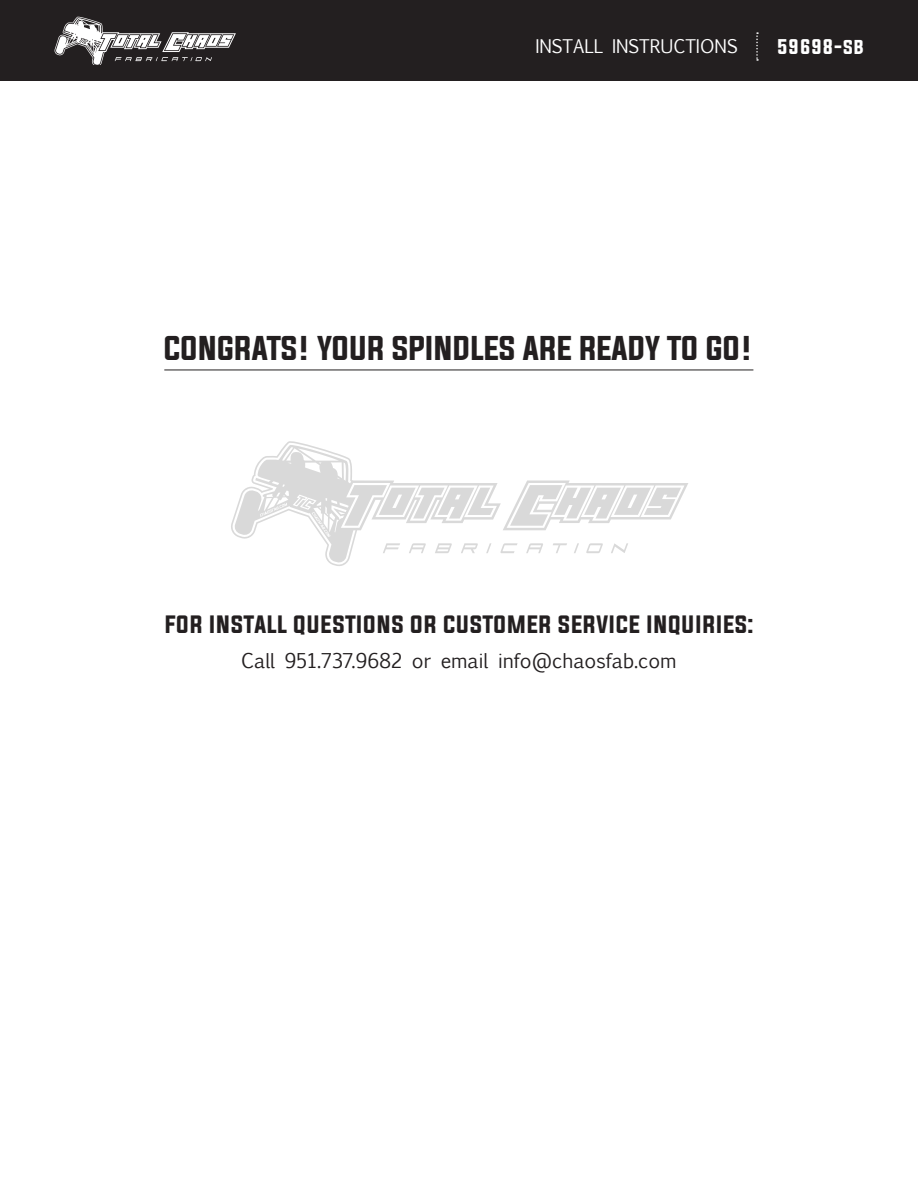
<style>
.page{position:relative;width:918px;height:1188px;background:#fff}
.page>*{position:absolute;margin:0;border:0;box-sizing:border-box;transform-origin:0 0}
.t1{font:29.1px "Evogria";color:#231f20}
.t2{font:22.5px "Evogria";color:#231f20}
.t3{font:19.5px "Euphemia UCAS";color:#231f20}
.t4{font:18px "Euphemia UCAS";color:#fff}
.t5{font:18px "Evogria";color:#fff}
</style>
<div class="page">
<div style="left:0;top:0;width:918px;height:81px;background:#231f20"></div>
<svg style="left:54px;top:17px;width:182px;height:47px"></svg>
<svg style="left:756px;top:32px;width:2px;height:29px"></svg>
<hr style="left:164px;top:370px;width:589px;height:1px;background:#231f20">
<svg style="left:231px;top:441px;width:457px;height:125px"></svg>
<p class="t4" style="left:535px;top:34px;width:204px">INSTALL INSTRUCTIONS</p>
<p class="t5" style="left:776px;top:34px;width:89px">59698-SB</p>
<p class="t1" style="left:164px;top:328px;width:591px">CONGRATS! YOUR SPINDLES ARE READY TO GO!</p>
<p class="t2" style="left:165px;top:607px;width:590px">FOR INSTALL QUESTIONS OR CUSTOMER SERVICE INQUIRIES:</p>
<p class="t3" style="left:241px;top:647px;width:437px">Call 951.737.9682 or email info@chaosfab.com</p>
</div>
